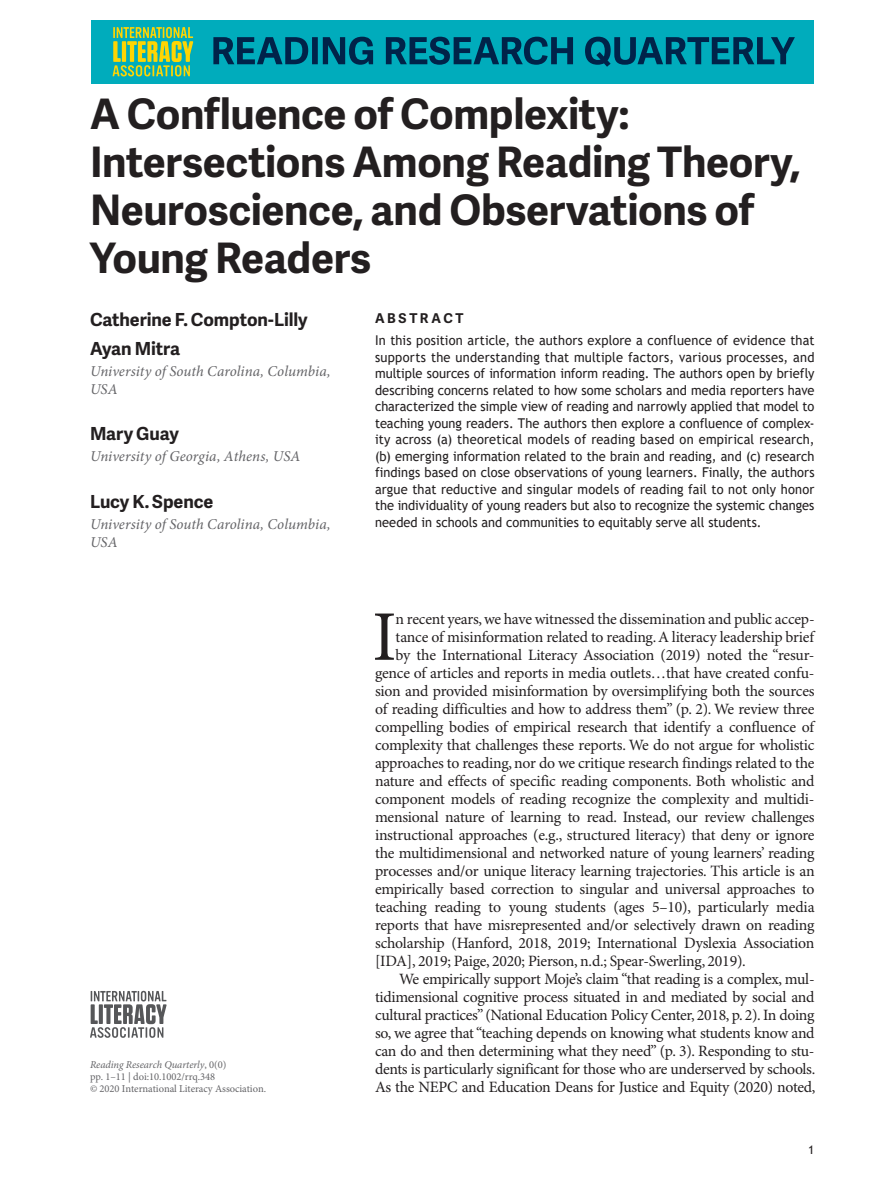
<style>
.page{position:relative;width:893px;height:1191px;background:#fff}
.page>*{position:absolute;margin:0;border:0;box-sizing:border-box;transform-origin:0 0}
.t1{font:71.1px "Minion Pro";color:#231f20}
.t2{font:700 42px/48px "Adelle Sans";letter-spacing:-.01em;color:#231f20}
.t3{font:700 18px/28.5px "Adelle Sans";letter-spacing:-.005em;color:#231f20}
.t4{font:15.75px "Minion Pro";letter-spacing:-.015em;color:#231f20}
.t5{font:italic 15px/18px "Minion Pro";color:#636366}
.t6{font:13.5px/16.5px "Trebuchet MS";color:#231f20;text-align:justify;scale:.95 1}
.t7{font:700 13.5px "Adelle Sans";letter-spacing:.205em;color:#231f20}
.t8{font:12px "Trebuchet MS";color:#231f20}
.t9{font:10.5px/12px "Minion Pro";letter-spacing:-.005em;color:#636366}
.s1{font-style:italic}
</style>
<div class="page">
<svg style="left:90px;top:990px;width:77px;height:47px"></svg>
<div style="left:91px;top:20px;width:723px;height:64px;background:#00acbc"></div>
<svg style="left:113px;top:27px;width:80px;height:49px"></svg>
<svg style="left:213px;top:37px;width:582px;height:30px"></svg>
<h2 class="t2" style="left:90px;top:88px;width:712px">A Confluence of Complexity:<br>Intersections Among Reading Theory,<br>Neuroscience, and Observations of<br>Young Readers</h2>
<p class="t3" style="left:90px;top:304px;width:219px">Catherine F. Compton-Lilly<br>Ayan Mitra</p>
<p class="t5" style="left:90px;top:362px;width:242px">University of South Carolina, Columbia,<br>USA</p>
<p class="t3" style="left:90px;top:418px;width:90px">Mary Guay</p>
<p class="t5" style="left:90px;top:447px;width:212px">University of Georgia, Athens, USA</p>
<p class="t3" style="left:90px;top:486px;width:125px">Lucy K. Spence</p>
<p class="t5" style="left:90px;top:515px;width:242px">University of South Carolina, Columbia,<br>USA</p>
<p class="t9" style="left:90px;top:1059px;width:178px"><span class="s1">Reading Research Quarterly</span>, 0(0)<br>pp. 1–11 | doi:10.1002/rrq.348<br>© 2020 International Literacy Association.</p>
<p class="t7" style="left:375px;top:308px;width:90px">ABSTRACT</p>
<p class="t6" style="left:375px;top:332px;width:464px">In this position article, the authors explore a confluence of evidence that supports the understanding that multiple factors, various processes, and multiple sources of information inform reading. The authors open by briefly describing concerns related to how some scholars and media reporters have characterized the simple view of reading and narrowly applied that model to teaching young readers. The authors then explore a confluence of complex&shy;ity across (a) theoretical models of reading based on empirical research, (b) emerging information related to the brain and reading, and (c) research findings based on close observations of young learners. Finally, the authors argue that reductive and singular models of reading fail to not only honor the individuality of young readers but also to recognize the systemic changes needed in schools and communities to equitably serve all students.</p>
<h1 class="t1" style="left:372px;top:594px;width:26px">I</h1>
<p class="t4" style="left:396px;top:609px;width:420px">n recent years, we have witnessed the dissemination and public accep-</p>
<p class="t4" style="left:396px;top:627px;width:420px">tance of misinformation related to reading. A literacy leadership brief</p>
<p class="t4" style="left:396px;top:645px;width:420px">by the International Literacy Association (2019) noted the “resur-</p>
<p class="t4" style="left:375px;top:663px;width:441px">gence of articles and reports in media outlets…that have created confu-</p>
<p class="t4" style="left:375px;top:681px;width:441px">sion and provided misinformation by oversimplifying both the sources</p>
<p class="t4" style="left:375px;top:699px;width:441px">of reading difficulties and how to address them” (p. 2). We review three</p>
<p class="t4" style="left:375px;top:717px;width:440px">compelling bodies of empirical research that identify a confluence of</p>
<p class="t4" style="left:375px;top:735px;width:441px">complexity that challenges these reports. We do not argue for wholistic</p>
<p class="t4" style="left:375px;top:753px;width:441px">approaches to reading, nor do we critique research findings related to the</p>
<p class="t4" style="left:375px;top:771px;width:441px">nature and effects of specific reading components. Both wholistic and</p>
<p class="t4" style="left:375px;top:789px;width:441px">component models of reading recognize the complexity and multidi-</p>
<p class="t4" style="left:375px;top:807px;width:441px">mensional nature of learning to read. Instead, our review challenges</p>
<p class="t4" style="left:375px;top:825px;width:441px">instructional approaches (e.g., structured literacy) that deny or ignore</p>
<p class="t4" style="left:375px;top:843px;width:441px">the multidimensional and networked nature of young learners’ reading</p>
<p class="t4" style="left:375px;top:861px;width:441px">processes and/or unique literacy learning trajectories. This article is an</p>
<p class="t4" style="left:375px;top:879px;width:441px">empirically based correction to singular and universal approaches to</p>
<p class="t4" style="left:375px;top:897px;width:441px">teaching reading to young students (ages 5–10), particularly media</p>
<p class="t4" style="left:375px;top:915px;width:441px">reports that have misrepresented and/or selectively drawn on reading</p>
<p class="t4" style="left:375px;top:933px;width:441px">scholarship (Hanford, 2018, 2019; International Dyslexia Association</p>
<p class="t4" style="left:375px;top:951px;width:372px">[IDA], 2019; Paige, 2020; Pierson, n.d.; Spear-Swerling, 2019).</p>
<p class="t4" style="left:399px;top:969px;width:417px">We empirically support Moje’s claim “that reading is a complex, mul-</p>
<p class="t4" style="left:375px;top:987px;width:441px">tidimensional cognitive process situated in and mediated by social and</p>
<p class="t4" style="left:375px;top:1005px;width:441px">cultural practices” (National Education Policy Center, 2018, p. 2). In doing</p>
<p class="t4" style="left:375px;top:1023px;width:441px">so, we agree that “teaching depends on knowing what students know and</p>
<p class="t4" style="left:375px;top:1041px;width:441px">can do and then determining what they need” (p. 3). Responding to stu-</p>
<p class="t4" style="left:375px;top:1059px;width:442px">dents is particularly significant for those who are underserved by schools.</p>
<p class="t4" style="left:375px;top:1077px;width:442px">As the NEPC and Education Deans for Justice and Equity (2020) noted,</p>
<p class="t8" style="left:808px;top:1141px;width:8px">1</p>
</div>
